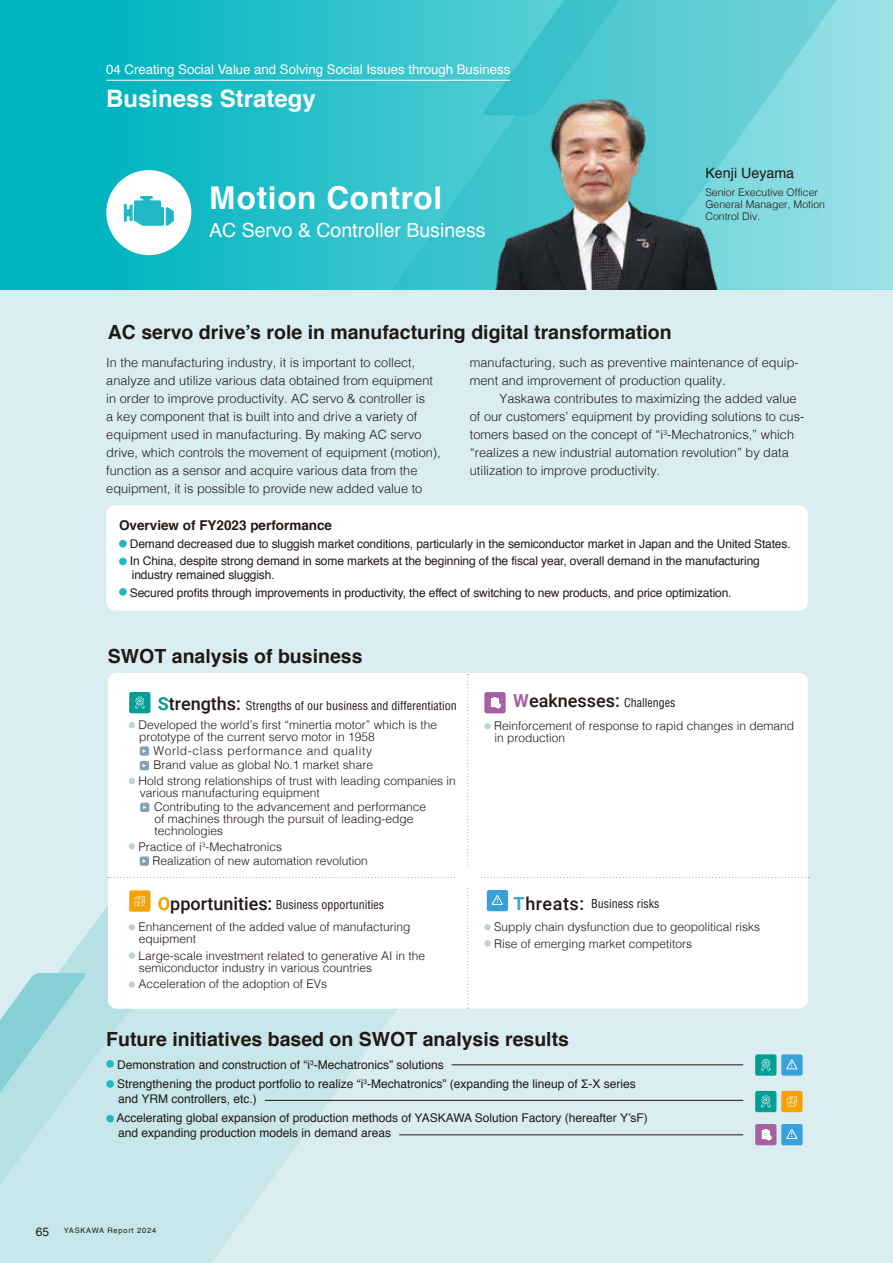
<style>
.page{position:relative;width:893px;height:1263px;background:#daeef1}
.page>*{position:absolute;margin:0;border:0;box-sizing:border-box;transform-origin:0 0}
.t1{font:700 31.5px "Helvetica";letter-spacing:.02em;color:#fff}
.t2{font:700 24px "Helvetica";color:#fff}
.t3{font:700 19.5px "Helvetica";color:#221815}
.t4{font:19.5px "Helvetica";color:#fff}
.t5{font:500 18px "Roboto";color:#221815}
.t6{font:14.25px "Helvetica";color:#221815}
.t7{font:700 13.5px "Helvetica";color:#221815}
.t8{font:13.2px "Helvetica";color:#fff}
.t9{font:300 12.75px/18px "Helvetica";color:#221815}
.t10{font:12px/17.7px "Helvetica";letter-spacing:-.01em;color:#221815}
.t11{font:300 12px/12px "Helvetica";color:#221815}
.t12{font:condensed 12px "Helvetica LT Pro";color:#221815}
.t13{font:300 12px/14.1px "Helvetica";letter-spacing:.05em;color:#221815}
.t14{font:300 10.5px/12px "Helvetica";color:#221815}
.t15{font:7.5px "Helvetica";letter-spacing:.1em;color:#221815}
.s1{font-weight:700;color:#009e96}
.s2{font-weight:700;color:#a660a3}
.s3{font-family:"Helvetica LT Pro";font-weight:400;font-stretch:condensed;font-size:12px}
.s4{font-family:"Roboto";font-weight:700;font-stretch:normal;font-size:18px;color:#38a1db}
.s5{font-family:"Roboto";font-weight:500;font-stretch:normal;font-size:18px}
.s6{font-weight:700;color:#f5a200}
.s7{font-size:12px}
</style>
<div class="page">
<svg style="left:0;top:1009px;width:570px;height:254px"></svg>
<svg style="left:0;top:0;width:893px;height:289px;background:#3ac5ce"></svg>
<svg style="left:58px;top:877px;width:196px;height:355px;background:#c8e7ea"></svg>
<svg style="left:0;top:973px;width:87px;height:260px;background:#b6e0e4"></svg>
<hr style="left:106px;top:80px;width:404px;height:1px;background:#fff">
<div style="left:106px;top:505px;width:702px;height:105px;background:#fff;border-radius:9px"></div>
<div style="left:119px;top:540px;width:8px;height:7px;background:#21b8c5;border-radius:50%"></div>
<div style="left:119px;top:558px;width:8px;height:7px;background:#21b8c5;border-radius:50%"></div>
<div style="left:119px;top:588px;width:8px;height:8px;background:#21b8c5;border-radius:50%"></div>
<img style="left:442px;top:61px;width:282px;height:228px">
<div style="left:755px;top:1054px;width:21px;height:22px;background:#009e96;border-radius:2px"></div>
<svg style="left:761px;top:1059px;width:10px;height:12px"></svg>
<div style="left:781px;top:1054px;width:22px;height:22px;background:#38a1db;border-radius:2px"></div>
<svg style="left:787px;top:1059px;width:10px;height:10px"></svg>
<div style="left:755px;top:1091px;width:21px;height:21px;background:#009e96;border-radius:2px"></div>
<svg style="left:761px;top:1095px;width:10px;height:13px"></svg>
<div style="left:781px;top:1091px;width:22px;height:21px;background:#f5a200;border-radius:2px"></div>
<svg style="left:787px;top:1096px;width:10px;height:11px"></svg>
<div style="left:755px;top:1124px;width:21px;height:21px;background:#a660a3;border-radius:2px"></div>
<svg style="left:762px;top:1129px;width:9px;height:11px"></svg>
<div style="left:781px;top:1124px;width:22px;height:21px;background:#38a1db;border-radius:2px"></div>
<svg style="left:787px;top:1129px;width:10px;height:10px"></svg>
<div style="left:106px;top:1060px;width:8px;height:8px;background:#21b8c5;border-radius:50%"></div>
<div style="left:106px;top:1080px;width:8px;height:8px;background:#21b8c5;border-radius:50%"></div>
<div style="left:106px;top:1115px;width:8px;height:7px;background:#21b8c5;border-radius:50%"></div>
<hr style="left:452px;top:1064px;width:291px;height:1px;background:#221815">
<hr style="left:265px;top:1100px;width:478px;height:1px;background:#221815">
<hr style="left:399px;top:1134px;width:344px;height:1px;background:#221815">
<div style="left:108px;top:674px;width:701px;height:335px;background:#fff"></div>
<div style="left:106px;top:170px;width:85px;height:85px;background:#fff;border-radius:50%"></div>
<svg style="left:124px;top:196px;width:50px;height:30px"></svg>
<p class="t8" style="left:106px;top:59px;width:406px">04 Creating Social Value and Solving Social Issues through Business</p>
<h2 class="t2" style="left:106px;top:79px;width:211px">Business Strategy</h2>
<h1 class="t1" style="left:209px;top:172px;width:235px">Motion Control</h1>
<h3 class="t4" style="left:209px;top:215px;width:278px">AC Servo &amp; Controller Business</h3>
<h3 class="t3" style="left:108px;top:317px;width:565px">AC servo drive’s role in manufacturing digital transformation</h3>
<p class="t6" style="left:705px;top:162px;width:90px">Kenji Ueyama</p>
<p class="t14" style="left:705px;top:185px;width:121px">Senior Executive Officer<br>General Manager, Motion<br>Control Div.</p>
<p class="t9" style="left:106px;top:352px;width:336px">In the manufacturing industry, it is important to collect, analyze and utilize various data obtained from equipment in order to improve productivity. AC servo &amp; controller is<br>a key component that is built into and drive a variety of equipment used in manufacturing. By making AC servo drive, which controls the movement of equipment (motion), function as a sensor and acquire various data from the equipment, it is possible to provide new added value to</p>
<p class="t9" style="left:470px;top:352px;width:330px">manufacturing, such as preventive maintenance of equip&shy;ment and improvement of production quality.</p>
<p class="t9" style="left:470px;top:388px;width:336px;text-indent:30px">Yaskawa contributes to maximizing the added value of our customers’ equipment by providing solutions to cus&shy;tomers based on the concept of “i<sup>3</sup>-Mechatronics,” which “realizes a new industrial automation revolution” by data utilization to improve productivity.</p>
<p class="t7" style="left:119px;top:514px;width:215px">Overview of FY2023 performance</p>
<p class="t10" style="left:130px;top:535px;width:662px">Demand decreased due to sluggish market conditions, particularly in the semiconductor market in Japan and the United States.<br>In China, despite strong demand in some markets at the beginning of the fiscal year, overall demand in the manufacturing</p>
<p class="t10" style="left:130px;top:566px;width:603px">industry remained sluggish.<br>Secured profits through improvements in productivity, the effect of switching to new products, and price optimization.</p>
<h3 class="t3" style="left:108px;top:640px;width:256px">SWOT analysis of business</h3>
<h3 class="t5" style="left:158px;top:691px;width:85px"><span class="s1">S</span>trengths:</h3>
<p class="t12" style="left:246px;top:698px;width:212px">Strengths of our business and differentiation</p>
<p class="t11" style="left:138px;top:718px;width:300px">Developed the worldʼs first “minertia motor” which is the prototype of the current servo motor in 1958</p>
<p class="t13" style="left:154px;top:743px;width:221px">World-class performance and quality<br>Brand value as global No.1 market share</p>
<p class="t11" style="left:138px;top:774px;width:319px">Hold strong relationships of trust with leading companies in various manufacturing equipment</p>
<p class="t11" style="left:154px;top:800px;width:274px">Contributing to the advancement and performance of machines through the pursuit of leading-edge technologies</p>
<p class="t11" style="left:152px;top:839px;width:217px;line-height:14.1px;text-indent:-14px">Practice of i<sup>3</sup>-Mechatronics<br>Realization of new automation revolution</p>
<h3 class="t5" style="left:513px;top:688px;width:164px"><span class="s2">W</span>eaknesses: <span class="s3">Challenges</span></h3>
<p class="t11" style="left:494px;top:719px;width:302px">Reinforcement of response to rapid changes in demand in production</p>
<p class="t12" style="left:276px;top:897px;width:110px">Business opportunities</p>
<p class="t12" style="left:514px;top:896px;width:147px"><span class="s4">T</span><span class="s5">hreats:</span> Business risks</p>
<h3 class="t5" style="left:158px;top:891px;width:116px"><span class="s6">O</span>pportunities:</h3>
<p class="t11" style="left:138px;top:920px;width:274px">Enhancement of the added value of manufacturing equipment</p>
<p class="t11" style="left:138px;top:948px;width:288px">Large-scale investment related to generative AI in the semiconductor industry in various countries</p>
<p class="t11" style="left:138px;top:977px;width:190px">Acceleration of the adoption of EVs</p>
<p class="t11" style="left:494px;top:918px;width:268px;line-height:16.2px">Supply chain dysfunction due to geopolitical risks<br>Rise of emerging market competitors</p>
<h3 class="t3" style="left:106px;top:1023px;width:464px">Future initiatives based on SWOT analysis results</h3>
<p class="t10" style="left:117px;top:1055px;width:520px;line-height:19.2px">Demonstration and construction of “i<sup>3</sup>-Mechatronics” solutions<br>Strengthening the product portfolio to realize “i<sup>3</sup>-Mechatronics” (expanding the lineup of Σ-X series</p>
<p class="t10" style="left:117px;top:1089px;width:533px;line-height:19.2px">and YRM controllers, etc.)<br>Accelerating global expansion of production methods of YASKAWA Solution Factory (hereafter Y’sF)</p>
<p class="t10" style="left:118px;top:1124px;width:274px">and expanding production models in demand areas</p>
<p class="t15" style="left:36px;top:1225px;width:122px"><span class="s7">65</span> YASKAWA Report 2024</p>
</div>
